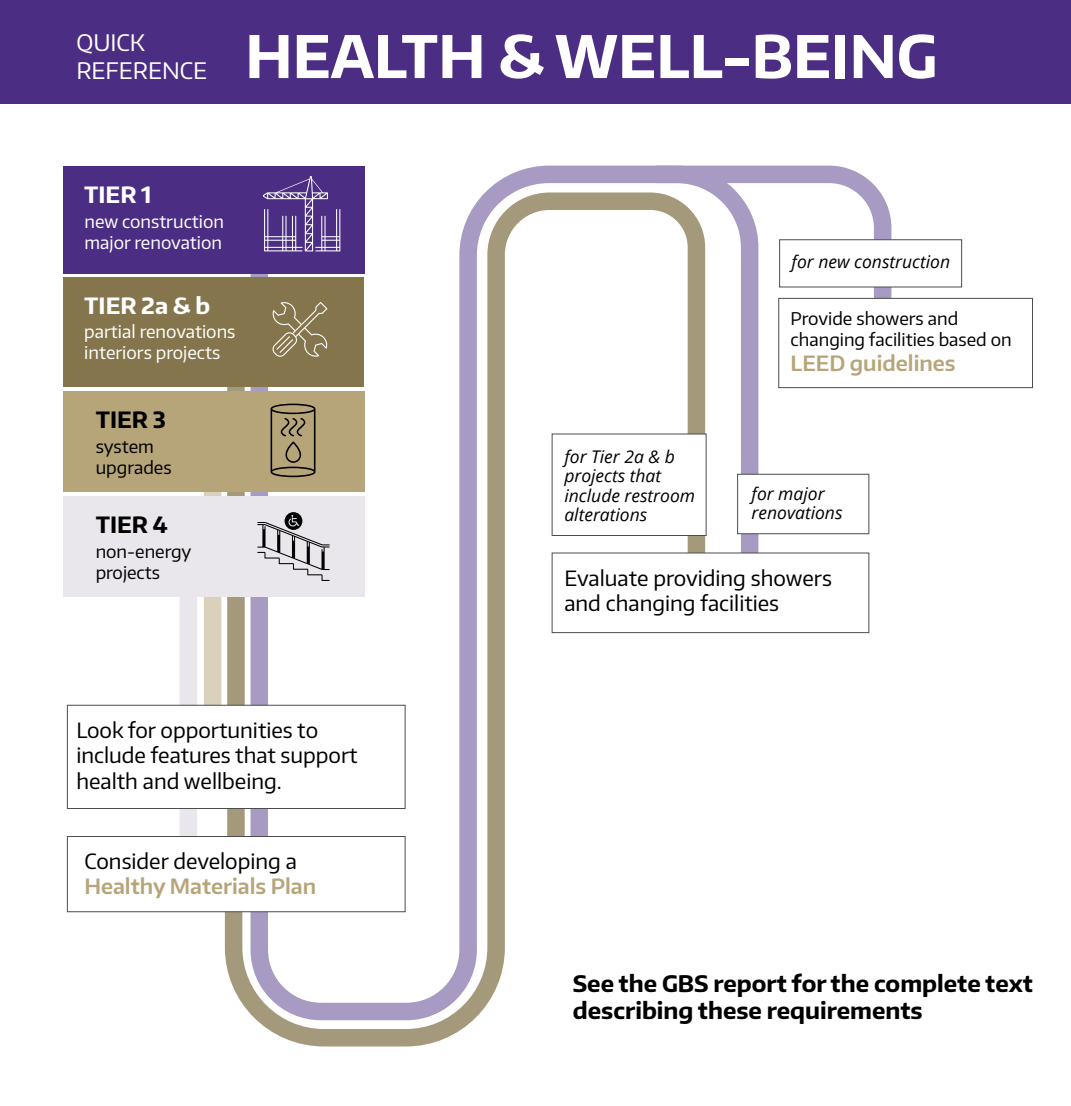
<style>
.page{position:relative;width:1071px;height:1106px;background:#fff}
.page>*{position:absolute;margin:0;border:0;box-sizing:border-box;transform-origin:0 0}
.t1{font:700 58.1px "Encode Sans Normal";color:#fff}
.t2{font:700 22.75px/27.3px "Encode Sans Normal";color:#000}
.t3{font:22.75px/27.3px "Encode Sans Normal";color:#fff}
.t4{font:700 22.4px "Encode Sans Normal";color:#fff}
.t5{font:700 22.4px "Encode Sans Normal";color:#000}
.t6{font:21px/25.2px "Encode Sans Normal";color:#000}
.t7{font:600 21px "Encode Sans Normal";color:#b7a57a}
.t8{font:italic 17.5px/19.2px "Open Sans";color:#000}
.t9{font:17.5px/21px "Encode Sans Normal";color:#000}
.t10{font:17.5px/21px "Encode Sans Normal";color:#fff}
</style>
<div class="page">
<div style="left:0;top:0;width:1071px;height:103px;background:#4b2e83"></div>
<svg style="left:225px;top:273px;width:237px;height:773px"></svg>
<div style="left:204px;top:486px;width:17px;height:291px;background:#dad1bc"></div>
<div style="left:180px;top:582px;width:17px;height:312px;background:#e9e7eb"></div>
<svg style="left:242px;top:165px;width:525px;height:864px"></svg>
<svg style="left:638px;top:165px;width:262px;height:236px"></svg>
<div style="left:63px;top:277px;width:301px;height:109px;background:#85754d"></div>
<svg style="left:272px;top:302px;width:56px;height:55px"></svg>
<div style="left:63px;top:166px;width:302px;height:107px;background:#4b2e83"></div>
<svg style="left:263px;top:176px;width:77px;height:76px"></svg>
<div style="left:63px;top:392px;width:302px;height:100px;background:#b7a57a"></div>
<svg style="left:271px;top:404px;width:44px;height:73px"></svg>
<div style="left:63px;top:497px;width:302px;height:100px;background:#e9e7eb"></div>
<svg style="left:257px;top:512px;width:73px;height:69px"></svg>
<div style="left:67px;top:836px;width:338px;height:76px;background:#fff;border:1px solid #4d4d4d"></div>
<div style="left:67px;top:705px;width:338px;height:104px;background:#fff;border:1px solid #4d4d4d"></div>
<div style="left:552px;top:434px;width:154px;height:102px;background:#fff;border:1px solid #4d4d4d"></div>
<div style="left:737px;top:474px;width:132px;height:60px;background:#fff;border:1px solid #4d4d4d"></div>
<div style="left:552px;top:553px;width:317px;height:80px;background:#fff;border:1px solid #4d4d4d"></div>
<div style="left:779px;top:239px;width:183px;height:48px;background:#fff;border:1px solid #4d4d4d"></div>
<div style="left:778px;top:298px;width:255px;height:90px;background:#fff;border:1px solid #4d4d4d"></div>
<p class="t3" style="left:76px;top:28px;width:132px">QUICK<br>REFERENCE</p>
<h1 class="t1" style="left:245px;top:18px;width:694px">HEALTH &amp; WELL-BEING</h1>
<p class="t4" style="left:84px;top:180px;width:69px">TIER 1</p>
<p class="t10" style="left:85px;top:210px;width:141px">new construction major renovation</p>
<p class="t4" style="left:84px;top:291px;width:127px">TIER 2a &amp; b</p>
<p class="t10" style="left:84px;top:320px;width:153px">partial renovations interiors projects</p>
<p class="t5" style="left:96px;top:405px;width:72px">TIER 3</p>
<p class="t9" style="left:96px;top:435px;width:77px">system upgrades</p>
<p class="t5" style="left:96px;top:510px;width:73px">TIER 4</p>
<p class="t9" style="left:96px;top:540px;width:97px">non-energy projects</p>
<p class="t8" style="left:792px;top:252px;width:160px">for new construction</p>
<p class="t8" style="left:564px;top:447px;width:132px">for Tier 2a &amp; b projects that include restroom alterations</p>
<p class="t9" style="left:791px;top:307px;width:223px">Provide showers and changing facilities based on</p>
<p class="t7" style="left:791px;top:349px;width:166px">LEED guidelines</p>
<p class="t8" style="left:752px;top:483px;width:92px">for major renovations</p>
<p class="t6" style="left:564px;top:565px;width:269px">Evaluate providing showers and changing facilities</p>
<p class="t6" style="left:76px;top:717px;width:283px">Look for opportunities to include features that support health and wellbeing.</p>
<p class="t6" style="left:84px;top:848px;width:214px">Consider developing a</p>
<p class="t7" style="left:84px;top:872px;width:233px">Healthy Materials Plan</p>
<p class="t2" style="left:573px;top:969px;width:462px">See the GBS report for the complete text describing these requirements</p>
</div>
